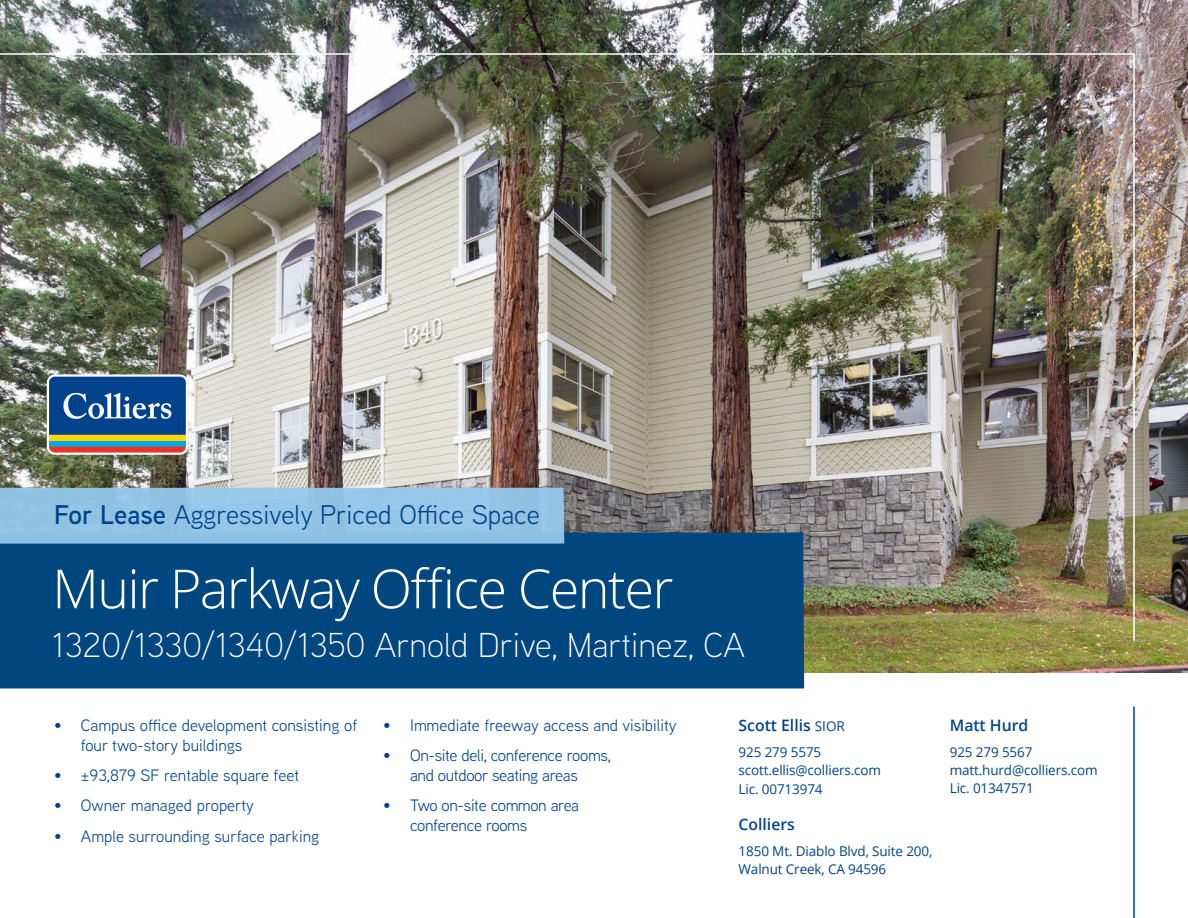
<style>
.page{position:relative;width:1188px;height:918px;background:#fff}
.page>*{position:absolute;margin:0;border:0;box-sizing:border-box;transform-origin:0 0}
.t1{font:300 54px "Open Sans";letter-spacing:-.03em;color:#fff}
.t2{font:300 34.5px "Aaux Next";color:#fff}
.t3{font:27px "Aaux Next";color:#00438c}
.t4{font:16.5px/19.8px "Aaux Next";color:#00438c}
.t5{font:16.5px/19.8px "Aaux Next";letter-spacing:-.02em;color:#00438c;text-align:center}
.t6{font:600 15.75px "Open Sans";color:#00438c}
.t7{font:13.5px/18px "Open Sans";letter-spacing:-.01em;color:#00438c}
.s1{font-weight:600}
.s2{font-weight:400;font-size:13.5px}
</style>
<div class="page">
<img style="left:0;top:0;width:1188px;height:673px">
<div style="left:0;top:642px;width:804px;height:47px;background:#00467f"></div>
<img style="left:0;top:52px;width:1136px;height:590px">
<hr style="left:1133px;top:706px;width:2px;height:212px;background:#00438c">
<h3 class="t3" style="left:54px;top:497px;width:487px"><span class="s1">For Lease</span> Aggressively Priced Office Space</h3>
<h1 class="t1" style="left:52px;top:552px;width:623px">Muir Parkway Office Center</h1>
<h2 class="t2" style="left:52px;top:622px;width:694px">1320/1330/1340/1350 Arnold Drive, Martinez, CA</h2>
<p class="t4" style="left:81px;top:715px;width:278px;text-indent:-27px">• Campus office development consisting of four two-story buildings</p>
<p class="t4" style="left:54px;top:765px;width:247px">• ±93,879 SF rentable square feet</p>
<p class="t4" style="left:54px;top:795px;width:202px">• Owner managed property</p>
<p class="t4" style="left:54px;top:825px;width:267px">• Ample surrounding surface parking</p>
<p class="t4" style="left:383px;top:715px;width:295px">• Immediate freeway access and visibility</p>
<p class="t5" style="left:383px;top:745px;width:229px">• On-site deli, conference rooms, and outdoor seating areas</p>
<p class="t5" style="left:410px;top:795px;width:171px;text-align:left;text-indent:-27px">• Two on-site common area conference rooms</p>
<p class="t6" style="left:739px;top:715px;width:108px">Scott Ellis <span class="s2">SIOR</span></p>
<p class="t7" style="left:739px;top:742px;width:144px;line-height:18.5px">925 279 5575 scott.ellis@colliers.com<br>Lic. 00713974</p>
<p class="t6" style="left:739px;top:814px;width:58px">Colliers</p>
<p class="t7" style="left:739px;top:842px;width:195px">1850 Mt. Diablo Blvd, Suite 200,<br>Walnut Creek, CA 94596</p>
<p class="t6" style="left:950px;top:715px;width:80px">Matt Hurd</p>
<p class="t7" style="left:950px;top:743px;width:149px">925 279 5567 matt.hurd@colliers.com<br>Lic. 01347571</p>
</div>
